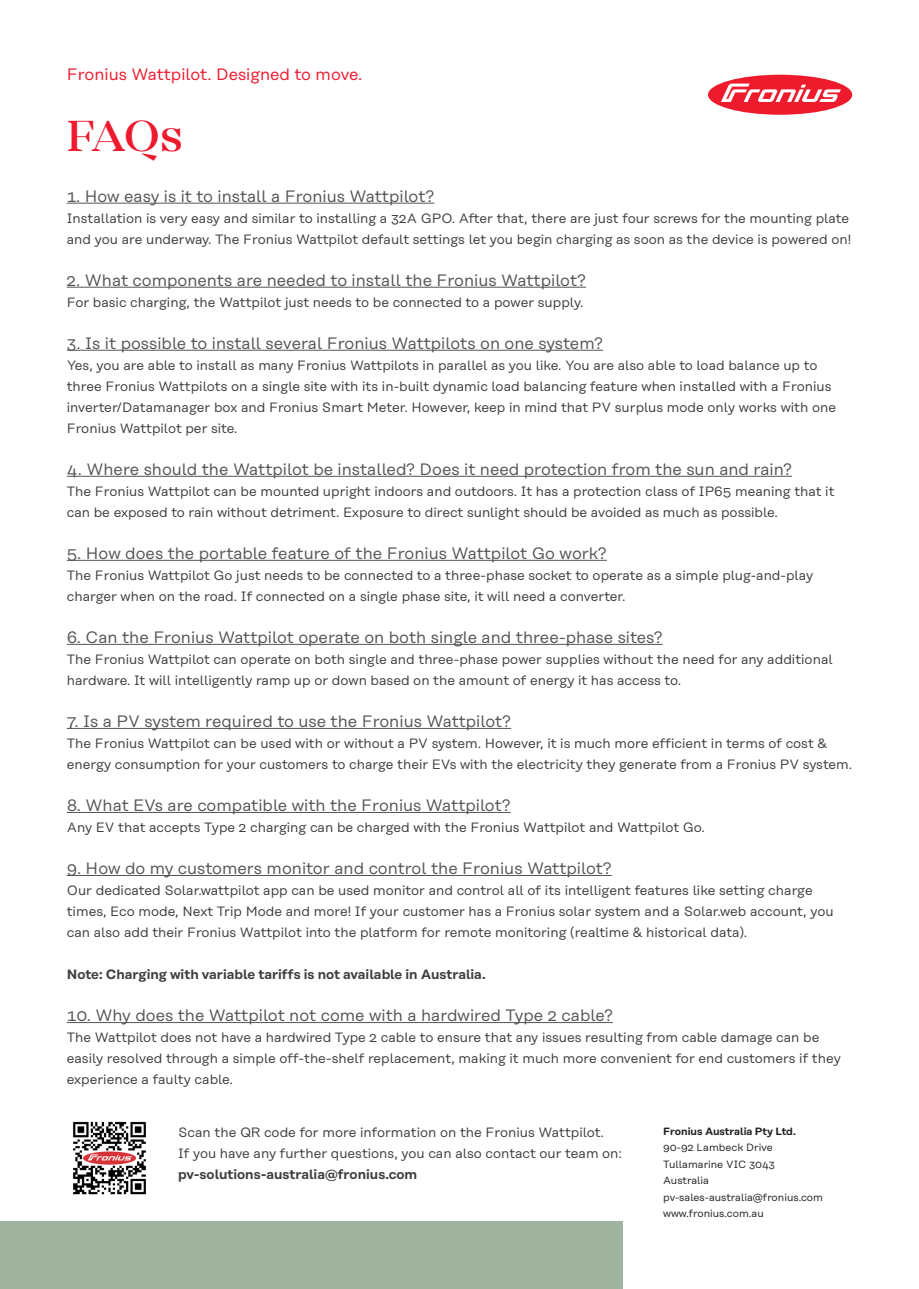
<style>
.page{position:relative;width:919px;height:1289px;background:#fff}
.page>*{position:absolute;margin:0;border:0;box-sizing:border-box;transform-origin:0 0}
.t1{font:500 45px "Mirador";color:#ee1a2e}
.t2{font:16.5px "Rational Text";color:#545555}
.t3{font:16.5px "Rational Text";color:#ee1a2e}
.t4{font:13.5px/21px "Rational Text";color:#3e3e3f}
.t5{font:600 13.5px "Rational Text";color:#3e3e3f}
.t6{font:10.5px "Rational Text";color:#231f20}
.t7{font:600 10.5px "Rational Text";color:#231f20}
</style>
<div class="page">
<div style="left:0;top:1221px;width:622px;height:67px;background:#a0b39f"></div>
<hr style="left:67px;top:203px;width:367px;height:1px;background:#545555">
<hr style="left:67px;top:287px;width:519px;height:1px;background:#545555">
<hr style="left:67px;top:350px;width:536px;height:1px;background:#545555">
<hr style="left:67px;top:476px;width:725px;height:1px;background:#545555">
<hr style="left:67px;top:560px;width:539px;height:1px;background:#545555">
<hr style="left:67px;top:644px;width:595px;height:1px;background:#545555">
<hr style="left:67px;top:728px;width:444px;height:1px;background:#545555">
<hr style="left:67px;top:812px;width:443px;height:1px;background:#545555">
<hr style="left:67px;top:875px;width:544px;height:1px;background:#545555">
<hr style="left:67px;top:1022px;width:546px;height:1px;background:#545555">
<div style="left:708px;top:75px;width:144px;height:40px;background:#ee1b2d;border-radius:50%"></div>
<svg style="left:721px;top:84px;width:119px;height:18px"></svg>
<img style="left:73px;top:1121px;width:73px;height:74px">
<p class="t3" style="left:67px;top:65px;width:297px">Fronius Wattpilot. Designed to move.</p>
<p class="t1" style="left:67px;top:109px;width:118px">FAQs</p>
<p class="t2" style="left:67px;top:186px;width:369px">1. How easy is it to install a Fronius Wattpilot?</p>
<p class="t4" style="left:67px;top:207px;width:786px">Installation is very easy and similar to installing a 32A GPO. After that, there are just four screws for the mounting plate and you are underway. The Fronius Wattpilot default settings let you begin charging as soon as the device is powered on!</p>
<p class="t2" style="left:67px;top:270px;width:520px">2. What components are needed to install the Fronius Wattpilot?</p>
<p class="t4" style="left:67px;top:291px;width:518px">For basic charging, the Wattpilot just needs to be connected to a power supply.</p>
<p class="t2" style="left:67px;top:333px;width:537px">3. Is it possible to install several Fronius Wattpilots on one system?</p>
<p class="t4" style="left:67px;top:354px;width:770px">Yes, you are able to install as many Fronius Wattpilots in parallel as you like. You are also able to load balance up to three Fronius Wattpilots on a single site with its in-built dynamic load balancing feature when installed with a Fronius inverter/Datamanager box and Fronius Smart Meter. However, keep in mind that PV surplus mode only works with one Fronius Wattpilot per site.</p>
<p class="t2" style="left:67px;top:459px;width:726px">4. Where should the Wattpilot be installed? Does it need protection from the sun and rain?</p>
<p class="t4" style="left:67px;top:480px;width:769px">The Fronius Wattpilot can be mounted upright indoors and outdoors. It has a protection class of IP65 meaning that it can be exposed to rain without detriment. Exposure to direct sunlight should be avoided as much as possible.</p>
<p class="t2" style="left:67px;top:543px;width:541px">5. How does the portable feature of the Fronius Wattpilot Go work?</p>
<p class="t4" style="left:67px;top:564px;width:747px">The Fronius Wattpilot Go just needs to be connected to a three-phase socket to operate as a simple plug-and-play charger when on the road. If connected on a single phase site, it will need a converter.</p>
<p class="t2" style="left:67px;top:627px;width:597px">6. Can the Fronius Wattpilot operate on both single and three-phase sites?</p>
<p class="t4" style="left:67px;top:648px;width:767px">The Fronius Wattpilot can operate on both single and three-phase power supplies without the need for any additional hardware. It will intelligently ramp up or down based on the amount of energy it has access to.</p>
<p class="t2" style="left:67px;top:711px;width:446px">7. Is a PV system required to use the Fronius Wattpilot?</p>
<p class="t4" style="left:67px;top:732px;width:787px">The Fronius Wattpilot can be used with or without a PV system. However, it is much more efficient in terms of cost &amp; energy consumption for your customers to charge their EVs with the electricity they generate from a Fronius PV system.</p>
<p class="t2" style="left:67px;top:795px;width:445px">8. What EVs are compatible with the Fronius Wattpilot?</p>
<p class="t4" style="left:67px;top:816px;width:639px">Any EV that accepts Type 2 charging can be charged with the Fronius Wattpilot and Wattpilot Go.</p>
<p class="t2" style="left:67px;top:858px;width:546px">9. How do my customers monitor and control the Fronius Wattpilot?</p>
<p class="t4" style="left:67px;top:879px;width:768px">Our dedicated Solar.wattpilot app can be used monitor and control all of its intelligent features like setting charge times, Eco mode, Next Trip Mode and more! If your customer has a Fronius solar system and a Solar.web account, you can also add their Fronius Wattpilot into the platform for remote monitoring (realtime &amp; historical data).</p>
<p class="t5" style="left:67px;top:966px;width:420px">Note: Charging with variable tariffs is not available in Australia.</p>
<p class="t2" style="left:67px;top:1005px;width:547px">10. Why does the Wattpilot not come with a hardwired Type 2 cable?</p>
<p class="t4" style="left:67px;top:1026px;width:775px">The Wattpilot does not have a hardwired Type 2 cable to ensure that any issues resulting from cable damage can be easily resolved through a simple off-the-shelf replacement, making it much more convenient for end customers if they experience a faulty cable.</p>
<p class="t4" style="left:178px;top:1121px;width:427px">Scan the QR code for more information on the Fronius Wattpilot.</p>
<p class="t4" style="left:178px;top:1142px;width:445px">If you have any further questions, you can also contact our team on:</p>
<p class="t5" style="left:178px;top:1166px;width:241px">pv-solutions-australia@fronius.com</p>
<p class="t7" style="left:663px;top:1124px;width:134px">Fronius Australia Pty Ltd.</p>
<p class="t6" style="left:663px;top:1141px;width:111px">90-92 Lambeck Drive</p>
<p class="t6" style="left:663px;top:1157px;width:113px">Tullamarine VIC 3043</p>
<p class="t6" style="left:663px;top:1174px;width:47px">Australia</p>
<p class="t6" style="left:663px;top:1190px;width:161px">pv-sales-australia@fronius.com</p>
<p class="t6" style="left:663px;top:1207px;width:102px">www.fronius.com.au</p>
</div>
